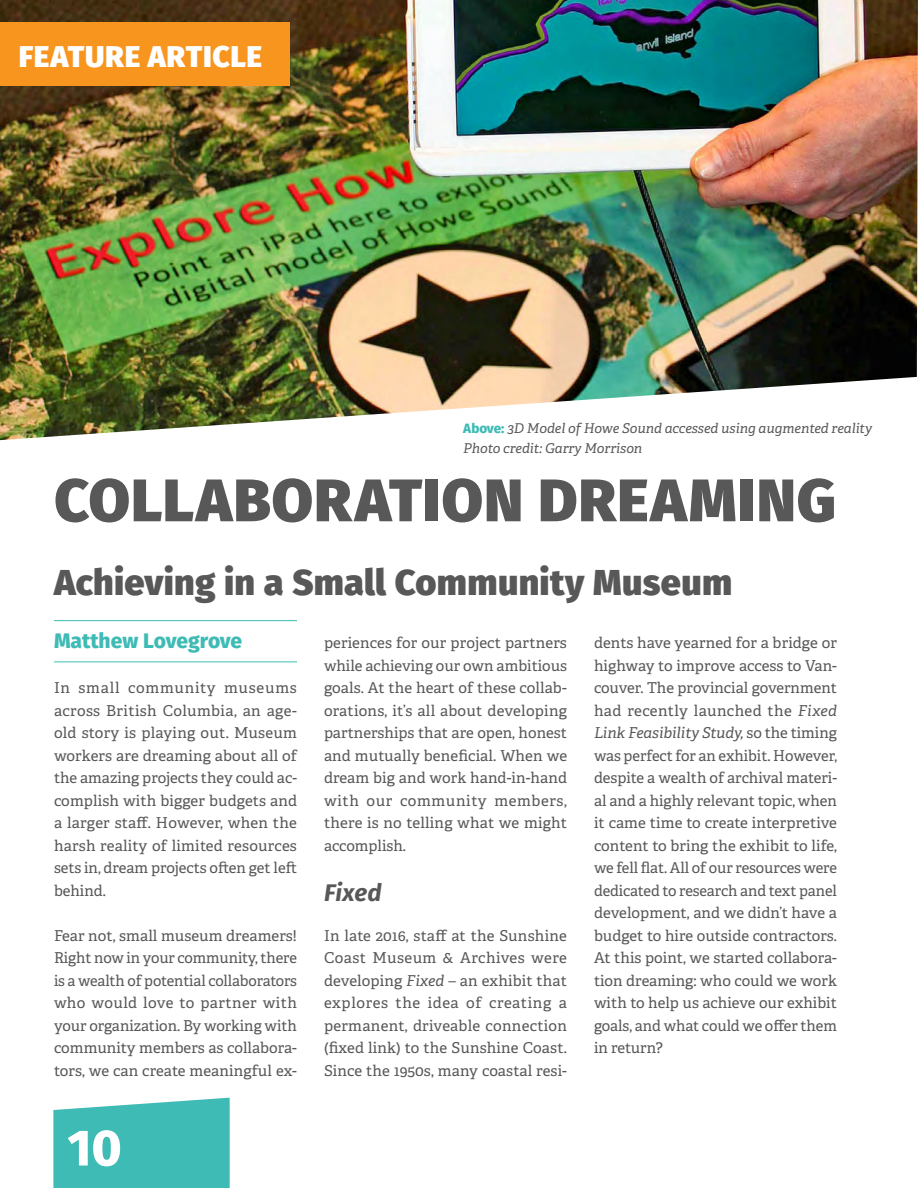
<style>
.page{position:relative;width:918px;height:1188px;background:#fff}
.page>*{position:absolute;margin:0;border:0;box-sizing:border-box;transform-origin:0 0}
.t1{font:800 60px "Fira Sans";letter-spacing:.02em;color:#585858}
.t2{font:800 51px "Fira Sans";color:#fff}
.t3{font:800 36px "Fira Sans";letter-spacing:.01em;color:#585858}
.t4{font:800 30px "Fira Sans";letter-spacing:.02em;color:#fff}
.t5{font:italic 700 24px "Fira Sans";letter-spacing:.005em;color:#585858}
.t6{font:800 21px "Fira Sans";color:#3ebbb5}
.t7{font:15px/22.5px "Adelle";color:#585858;text-align:justify}
.t8{font:italic 13.5px/19.5px "Adelle";color:#585858}
.s1{font-family:"Fira Sans";font-weight:800;font-style:normal;color:#3ebbb5}
.s2{font-style:italic}
</style>
<div class="page">
<hr style="left:54px;top:620px;width:243px;height:1px;background:#3ebbb5">
<hr style="left:54px;top:662px;width:243px;height:1px;background:#3ebbb5">
<img style="left:0;top:0;width:918px;height:440px">
<div style="left:0;top:22px;width:290px;height:64px;background:#f8951f"></div>
<svg style="left:53px;top:1098px;width:177px;height:90px;background:#4bbfba"></svg>
<h3 class="t4" style="left:19px;top:35px;width:245px">FEATURE ARTICLE</h3>
<p class="t8" style="left:463px;top:418px;width:410px"><span class="s1">Above:</span> 3D Model of Howe Sound accessed using augmented reality<br>Photo credit: Garry Morrison</p>
<h1 class="t1" style="left:54px;top:458px;width:783px">COLLABORATION DREAMING</h1>
<h3 class="t3" style="left:54px;top:557px;width:680px">Achieving in a Small Community Museum</h3>
<h3 class="t6" style="left:54px;top:622px;width:190px">Matthew Lovegrove</h3>
<p class="t7" style="left:54px;top:676px;width:245px">In small community museums across British Columbia, an age&shy;old story is playing out. Museum workers are dreaming about all of the amazing projects they could ac&shy;complish with bigger budgets and a larger staff. However, when the harsh reality of limited resources sets in, dream projects often get left behind.</p>
<p class="t7" style="left:54px;top:923px;width:245px">Fear not, small museum dreamers!<br>Right now in your community, there is a wealth of potential collaborators who would love to partner with your organization. By working with community members as collabora&shy;tors, we can create meaningful ex-</p>
<p class="t7" style="left:324px;top:631px;width:245px">periences for our project partners while achieving our own ambitious goals. At the heart of these collab&shy;orations, it’s all about developing partnerships that are open, honest and mutually beneficial. When we dream big and work hand-in-hand with our community members, there is no telling what we might accomplish.</p>
<h3 class="t5" style="left:324px;top:876px;width:59px">Fixed</h3>
<p class="t7" style="left:324px;top:923px;width:245px">In late 2016, staff at the Sunshine Coast Museum &amp; Archives were developing <span class="s2">Fixed</span> – an exhibit that explores the idea of creating a permanent, driveable connection (fixed link) to the Sunshine Coast.<br>Since the 1950s, many coastal resi-</p>
<p class="t7" style="left:594px;top:631px;width:245px">dents have yearned for a bridge or highway to improve access to Van&shy;couver. The provincial government had recently launched the <span class="s2">Fixed Link Feasibility Study,</span> so the timing was perfect for an exhibit. However, despite a wealth of archival materi&shy;al and a highly relevant topic, when it came time to create interpretive content to bring the exhibit to life, we fell flat. All of our resources were dedicated to research and text panel development, and we didn’t have a budget to hire outside contractors.<br>At this point, we started collabora&shy;tion dreaming: who could we work with to help us achieve our exhibit goals, and what could we offer them in return?</p>
<h2 class="t2" style="left:67px;top:1103px;width:56px">10</h2>
</div>
